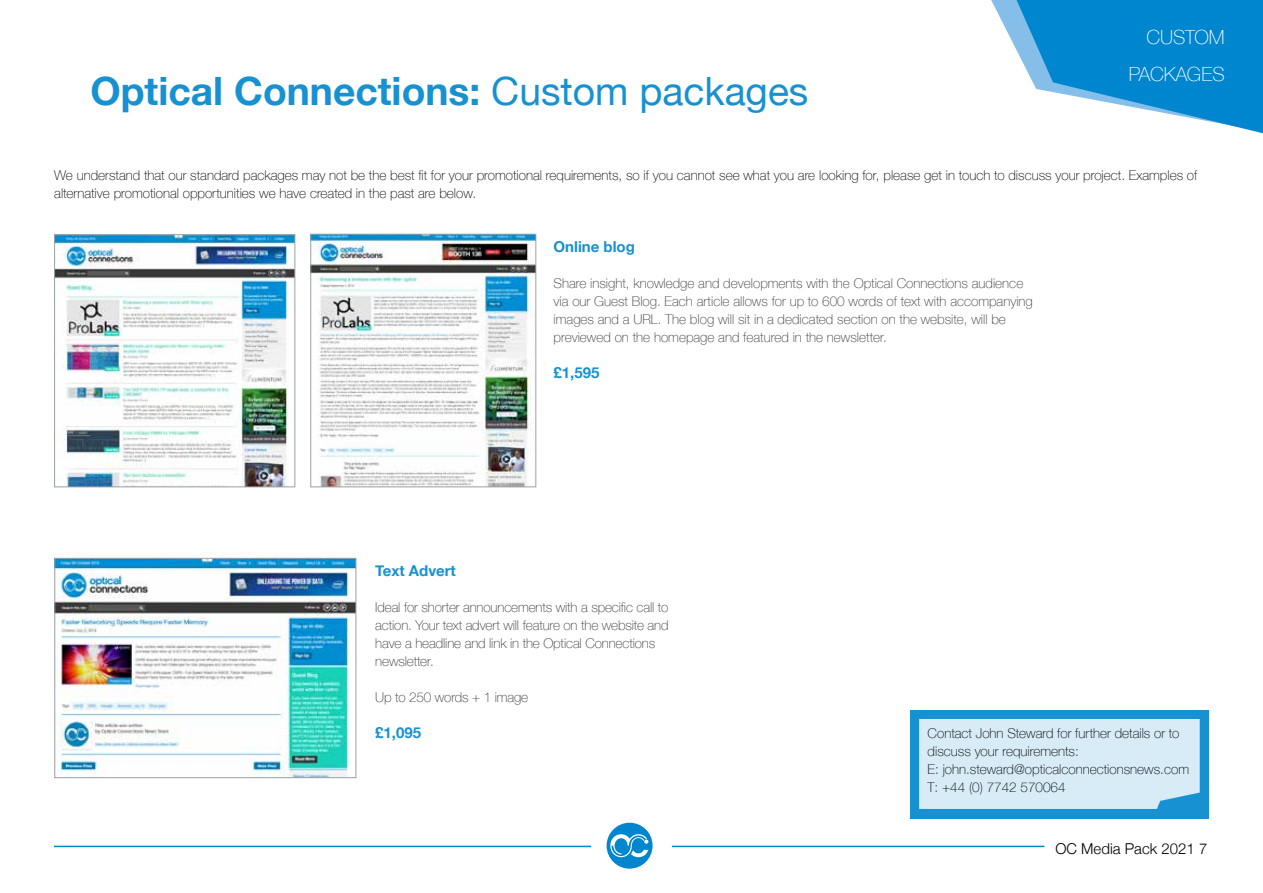
<style>
.page{position:relative;width:1263px;height:893px;background:#fff}
.page>*{position:absolute;margin:0;border:0;box-sizing:border-box;transform-origin:0 0}
.t1{font:700 39px "Helvetica Neue";color:#1791d1}
.t2{font:100 19.5px/37px "Helvetica Neue";color:#fff;text-align:right}
.t3{font:700 15px "Helvetica Neue";color:#1791d1}
.t4{font:300 15px "Helvetica Neue";color:#000}
.t5{font:100 13.5px/18px "Helvetica Neue";color:#393838}
.t6{font:100 13.5px/18px "Helvetica Neue";color:#000}
.s1{font-weight:400}
</style>
<div class="page">
<div style="left:607px;top:823px;width:45px;height:46px;background:#0086ce;border-radius:50%"></div>
<svg style="left:610px;top:834px;width:38px;height:23px"></svg>
<hr style="left:54px;top:846px;width:537px;height:1px;background:#0086ce">
<hr style="left:672px;top:846px;width:372px;height:1px;background:#0086ce">
<svg style="left:991px;top:0;width:272px;height:134px"></svg>
<div style="left:910px;top:710px;width:299px;height:109px;background:#1791d1"></div>
<div style="left:919px;top:719px;width:281px;height:90px;background:#d7ecf7"></div>
<img style="left:56px;top:236px;width:237px;height:249px">
<div style="left:54px;top:234px;width:241px;height:253px;border:1px solid #9ba0a3"></div>
<img style="left:313px;top:236px;width:221px;height:249px">
<div style="left:311px;top:234px;width:225px;height:253px;border:1px solid #9ba0a3"></div>
<img style="left:57px;top:560px;width:297px;height:216px">
<div style="left:55px;top:558px;width:301px;height:220px;border:1px solid #9ba0a3"></div>
<h1 class="t1" style="left:90px;top:60px;width:719px">Optical Connections: <span class="s1">Custom packages</span></h1>
<h2 class="t2" style="left:1129px;top:17px;width:97px">CUSTOM<br>PACKAGES</h2>
<p class="t6" style="left:54px;top:166px;width:1145px">We understand that our standard packages may not be the best fit for your promotional requirements, so if you cannot see what you are looking for, please get in touch to discuss your project. Examples of alternative promotional opportunities we have created in the past are below.</p>
<p class="t3" style="left:554px;top:235px;width:83px">Online blog</p>
<p class="t5" style="left:554px;top:274px;width:481px">Share insight, knowledge and developments with the Optical Connections audience via our Guest Blog. Each article allows for up to 600 words of text with accompanying images and a URL. The blog will sit in a dedicated section on the website, will be previewed on the homepage and featured in the newsletter.</p>
<p class="t3" style="left:554px;top:361px;width:47px">£1,595</p>
<p class="t3" style="left:375px;top:559px;width:82px">Text Advert</p>
<p class="t5" style="left:375px;top:598px;width:295px">Ideal for shorter announcements with a specific call to action. Your text advert will feature on the website and have a headline and link in the Optical Connections newsletter.</p>
<p class="t5" style="left:375px;top:688px;width:154px">Up to 250 words + 1 image</p>
<p class="t3" style="left:375px;top:721px;width:47px">£1,095</p>
<p class="t6" style="left:928px;top:724px;width:263px">Contact John Steward for further details or to discuss your requirements:<br>E: john.steward@opticalconnectionsnews.com T: +44 (0) 7742 570064</p>
<p class="t4" style="left:1055px;top:836px;width:153px">OC Media Pack 2021 7</p>
</div>
